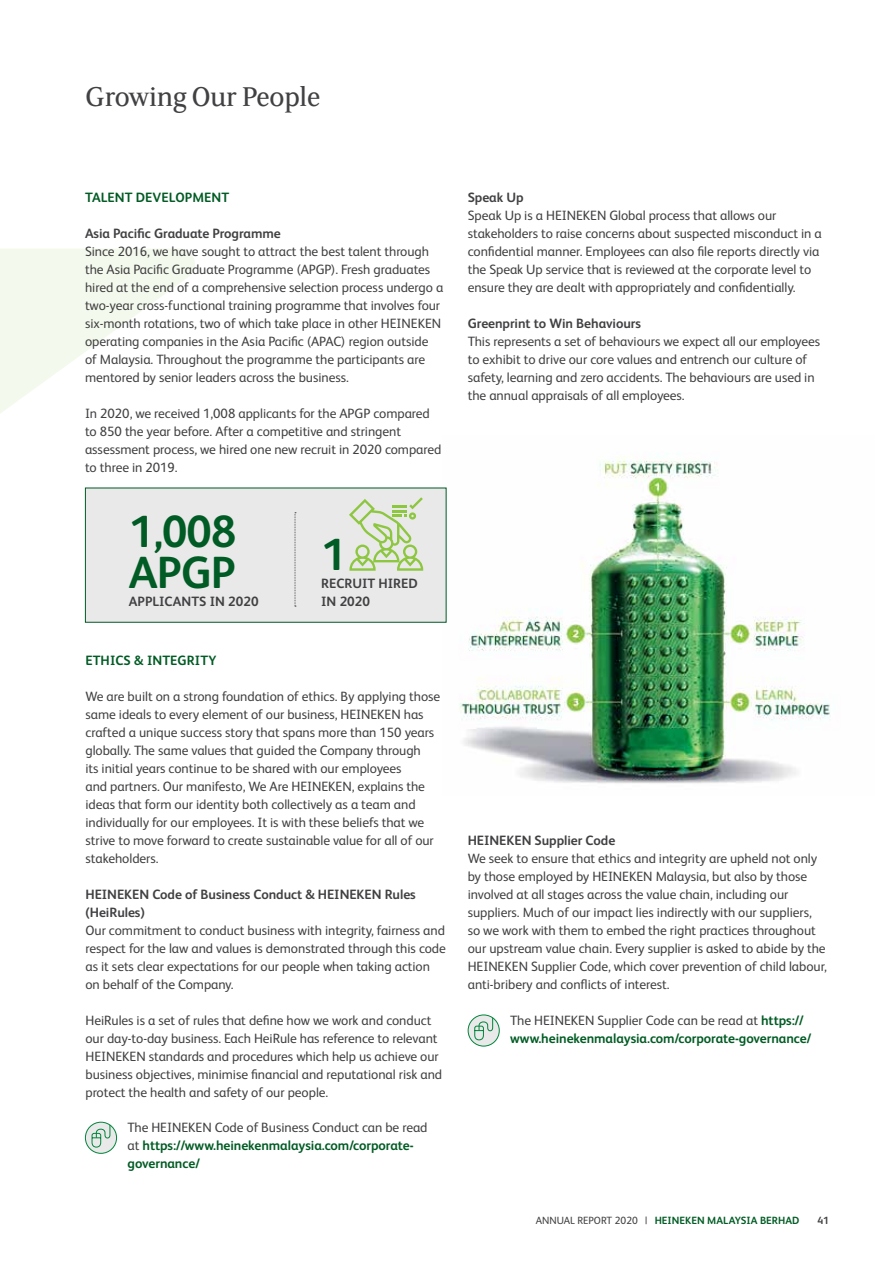
<style>
.page{position:relative;width:893px;height:1263px;background:#fff}
.page>*{position:absolute;margin:0;border:0;box-sizing:border-box;transform-origin:0 0}
.t1{font:700 45.15px/40.7px "HEINEKEN Core";letter-spacing:-.02em;color:#005b24}
.t2{font:30px "HEINEKEN Curve";letter-spacing:-.01em;color:#414042}
.t3{font:13.5px/18px "HEINEKEN Core";letter-spacing:-.005em;color:#414042}
.t4{font:700 13.5px/18px "HEINEKEN Core";letter-spacing:-.005em;color:#005b24}
.t5{font:700 13.5px/18px "HEINEKEN Core";letter-spacing:-.005em;color:#414042}
.t6{font:700 10.5px "HEINEKEN Core";color:#005b24}
.t7{font:700 10.5px "HEINEKEN Core";color:#414042}
.s1{font-weight:400;color:#414042}
</style>
<div class="page">
<svg style="left:0;top:249px;width:196px;height:905px"></svg>
<img style="left:442px;top:457px;width:389px;height:327px">
<div style="left:85px;top:488px;width:361px;height:134px;background:#e9e9ea"></div>
<svg style="left:349px;top:497px;width:74px;height:74px"></svg>
<svg style="left:295px;top:512px;width:1px;height:95px"></svg>
<svg style="left:468px;top:1015px;width:31px;height:31px"></svg>
<div style="left:468px;top:1014px;width:32px;height:32px;border:1px solid #00853a;border-radius:50%"></div>
<svg style="left:474px;top:1017px;width:19px;height:24px"></svg>
<svg style="left:85px;top:1122px;width:32px;height:31px"></svg>
<div style="left:85px;top:1122px;width:32px;height:32px;border:1px solid #00853a;border-radius:50%"></div>
<svg style="left:91px;top:1124px;width:20px;height:24px"></svg>
<h2 class="t2" style="left:85px;top:77px;width:237px">Growing Our People</h2>
<p class="t4" style="left:85px;top:187px;width:146px">TALENT DEVELOPMENT</p>
<p class="t5" style="left:85px;top:223px;width:197px">Asia Pacific Graduate Programme</p>
<p class="t3" style="left:85px;top:241px;width:360px">Since 2016, we have sought to attract the best talent through the Asia Pacific Graduate Programme (APGP). Fresh graduates hired at the end of a comprehensive selection process undergo a two-year cross-functional training programme that involves four six-month rotations, two of which take place in other HEINEKEN operating companies in the Asia Pacific (APAC) region outside of Malaysia. Throughout the programme the participants are mentored by senior leaders across the business.</p>
<p class="t3" style="left:85px;top:403px;width:358px">In 2020, we received 1,008 applicants for the APGP compared to 850 the year before. After a competitive and stringent assessment process, we hired one new recruit in 2020 compared to three in 2019.</p>
<h1 class="t1" style="left:129px;top:509px;width:109px">1,008<br>APGP</h1>
<p class="t5" style="left:129px;top:592px;width:131px">APPLICANTS IN 2020</p>
<h1 class="t1" style="left:321px;top:532px;width:27px">1</h1>
<p class="t5" style="left:321px;top:574px;width:98px">RECRUIT HIRED<br>IN 2020</p>
<p class="t4" style="left:85px;top:651px;width:133px">ETHICS &amp; INTEGRITY</p>
<p class="t3" style="left:85px;top:687px;width:356px">We are built on a strong foundation of ethics. By applying those same ideals to every element of our business, HEINEKEN has crafted a unique success story that spans more than 150 years globally. The same values that guided the Company through<br>its initial years continue to be shared with our employees<br>and partners. Our manifesto, We Are HEINEKEN, explains the ideas that form our identity both collectively as a team and individually for our employees. It is with these beliefs that we strive to move forward to create sustainable value for all of our stakeholders.</p>
<p class="t5" style="left:85px;top:885px;width:332px">HEINEKEN Code of Business Conduct &amp; HEINEKEN Rules (HeiRules)</p>
<p class="t3" style="left:85px;top:921px;width:362px">Our commitment to conduct business with integrity, fairness and respect for the law and values is demonstrated through this code as it sets clear expectations for our people when taking action on behalf of the Company.</p>
<p class="t3" style="left:85px;top:1011px;width:358px">HeiRules is a set of rules that define how we work and conduct our day-to-day business. Each HeiRule has reference to relevant HEINEKEN standards and procedures which help us achieve our business objectives, minimise financial and reputational risk and protect the health and safety of our people.</p>
<p class="t4" style="left:128px;top:1118px;width:301px"><span class="s1">The HEINEKEN Code of Business Conduct can be read at</span> https://www.heinekenmalaysia.com/corporate&shy;governance/</p>
<p class="t5" style="left:468px;top:187px;width:57px">Speak Up</p>
<p class="t3" style="left:468px;top:205px;width:356px">Speak Up is a HEINEKEN Global process that allows our stakeholders to raise concerns about suspected misconduct in a confidential manner. Employees can also file reports directly via the Speak Up service that is reviewed at the corporate level to ensure they are dealt with appropriately and confidentially.</p>
<p class="t5" style="left:468px;top:313px;width:175px">Greenprint to Win Behaviours</p>
<p class="t3" style="left:468px;top:331px;width:354px">This represents a set of behaviours we expect all our employees to exhibit to drive our core values and entrench our culture of safety, learning and zero accidents. The behaviours are used in the annual appraisals of all employees.</p>
<p class="t5" style="left:468px;top:830px;width:149px">HEINEKEN Supplier Code</p>
<p class="t3" style="left:468px;top:848px;width:361px">We seek to ensure that ethics and integrity are upheld not only by those employed by HEINEKEN Malaysia, but also by those involved at all stages across the value chain, including our suppliers. Much of our impact lies indirectly with our suppliers, so we work with them to embed the right practices throughout our upstream value chain. Every supplier is asked to abide by the HEINEKEN Supplier Code, which cover prevention of child labour, anti-bribery and conflicts of interest.</p>
<p class="t4" style="left:510px;top:1010px;width:303px"><span class="s1">The HEINEKEN Supplier Code can be read at</span> https:// www.heinekenmalaysia.com/corporate-governance/</p>
<p class="t6" style="left:536px;top:1213px;width:265px"><span class="s1">ANNUAL REPORT 2020 |</span> HEINEKEN MALAYSIA BERHAD</p>
<p class="t7" style="left:817px;top:1213px;width:13px">41</p>
</div>
